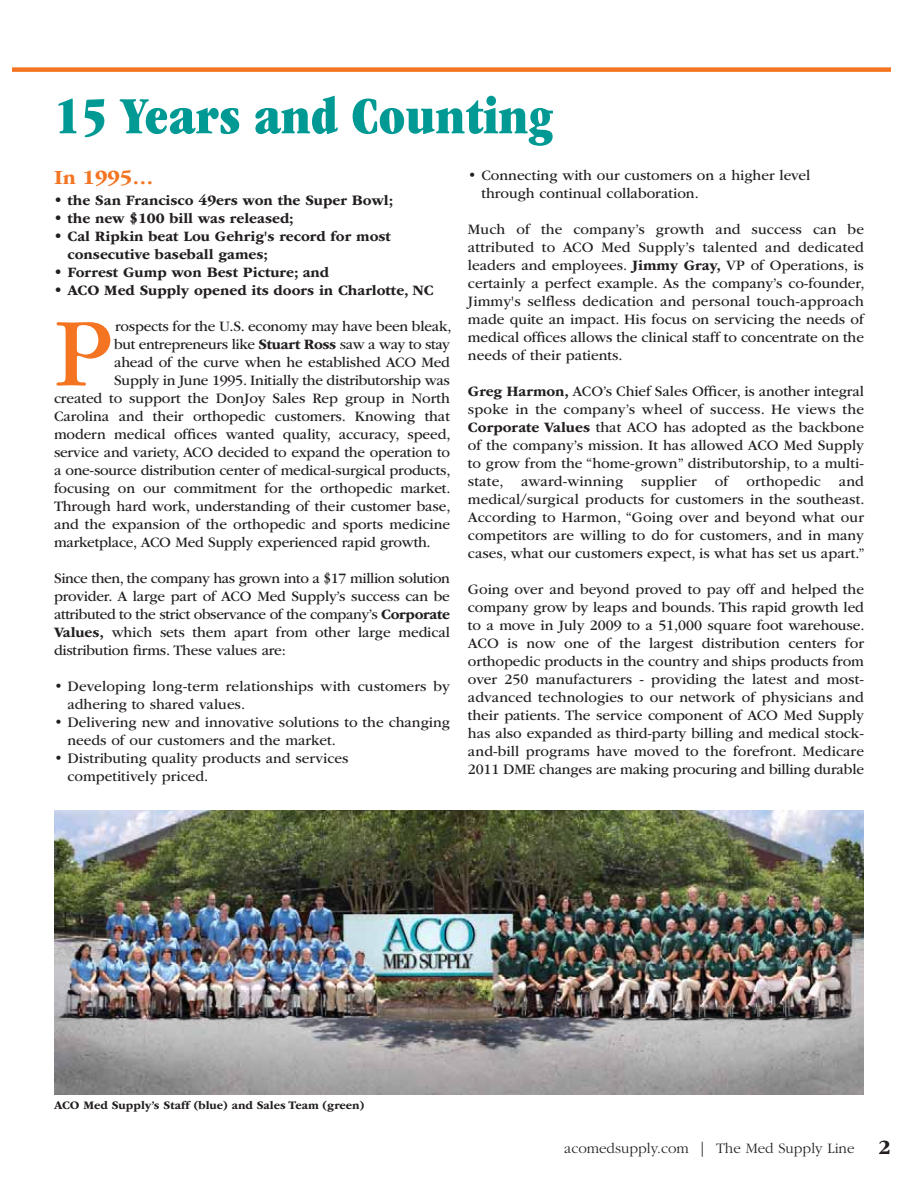
<style>
.page{position:relative;width:918px;height:1188px;background:#fff}
.page>*{position:absolute;margin:0;border:0;box-sizing:border-box;transform-origin:0 0}
.t1{font:101.25px "ITC Garamond Std";color:#f47421}
.t2{font:54px "ITC Garamond Std Ult Cond";color:#009994}
.t3{font:700 21px "ITC Garamond Std";color:#f47421}
.t4{font:15px/18px "ITC Garamond Std";letter-spacing:-.005em;color:#231f20;text-align:justify}
.t5{font:700 15px/18px "ITC Garamond Std";color:#231f20}
.t6{font:15px "ITC Garamond Std";letter-spacing:-.025em;color:#231f20}
.t7{font:300 15px "ITC Garamond Std";color:#231f20}
.t8{font:700 12px "ITC Garamond Std";color:#231f20}
.s1{font-weight:700}
.s2{font-weight:700;font-size:21px}
</style>
<div class="page">
<div style="left:12px;top:67px;width:879px;height:5px;background:#f47421"></div>
<img style="left:54px;top:811px;width:810px;height:283px">
<h2 class="t2" style="left:54px;top:95px;width:500px">15 Years and Counting</h2>
<h3 class="t3" style="left:54px;top:169px;width:101px">In 1995…</h3>
<p class="t5" style="left:54px;top:193px;width:341px">• the San Francisco 49ers won the Super Bowl;</p>
<p class="t5" style="left:54px;top:211px;width:241px">• the new $100 bill was released;</p>
<p class="t5" style="left:68px;top:229px;width:325px;text-indent:-14px">• Cal Ripkin beat Lou Gehrig's record for most consecutive baseball games;</p>
<p class="t5" style="left:54px;top:265px;width:277px">• Forrest Gump won Best Picture; and</p>
<p class="t5" style="left:54px;top:283px;width:381px">• ACO Med Supply opened its doors in Charlotte, NC</p>
<h1 class="t1" style="left:54px;top:315px;width:62px">P</h1>
<p class="t4" style="left:115px;top:319px;width:338px">rospects for the U.S. economy may have been bleak,</p>
<p class="t6" style="left:114px;top:339px;width:337px">but entrepreneurs like <span class="s1">Stuart Ross</span> saw a way to stay</p>
<p class="t4" style="left:114px;top:355px;width:337px">ahead of the curve when he established ACO Med</p>
<p class="t4" style="left:114px;top:373px;width:337px">Supply in June 1995. Initially the distributorship was</p>
<p class="t4" style="left:54px;top:391px;width:397px">created to support the DonJoy Sales Rep group in North</p>
<p class="t4" style="left:54px;top:409px;width:397px">Carolina and their orthopedic customers. Knowing that</p>
<p class="t4" style="left:54px;top:427px;width:398px">modern medical offices wanted quality, accuracy, speed,</p>
<p class="t4" style="left:54px;top:445px;width:397px">service and variety, ACO decided to expand the operation to</p>
<p class="t4" style="left:54px;top:463px;width:398px">a one-source distribution center of medical-surgical products,</p>
<p class="t4" style="left:54px;top:481px;width:398px">focusing on our commitment for the orthopedic market.</p>
<p class="t4" style="left:54px;top:499px;width:398px">Through hard work, understanding of their customer base,</p>
<p class="t4" style="left:54px;top:517px;width:398px">and the expansion of the orthopedic and sports medicine</p>
<p class="t4" style="left:54px;top:535px;width:378px">marketplace, ACO Med Supply experienced rapid growth.</p>
<p class="t4" style="left:54px;top:571px;width:397px">Since then, the company has grown into a $17 million solution provider. A large part of ACO Med Supply’s success can be attributed to the strict observance of the company’s <span class="s1">Corporate Values,</span> which sets them apart from other large medical distribution firms. These values are:</p>
<p class="t4" style="left:68px;top:679px;width:384px;text-indent:-14px">• Developing long-term relationships with customers by adhering to shared values.</p>
<p class="t4" style="left:68px;top:715px;width:384px;text-indent:-14px">• Delivering new and innovative solutions to the changing needs of our customers and the market.</p>
<p class="t4" style="left:68px;top:751px;width:282px;text-indent:-14px">• Distributing quality products and services competitively priced.</p>
<p class="t4" style="left:481px;top:168px;width:330px;text-indent:-14px">• Connecting with our customers on a higher level through continual collaboration.</p>
<p class="t4" style="left:468px;top:222px;width:398px">Much of the company’s growth and success can be attributed to ACO Med Supply’s talented and dedicated leaders and employees. <span class="s1">Jimmy Gray,</span> VP of Operations, is certainly a perfect example. As the company’s co-founder, Jimmy's selfless dedication and personal touch-approach made quite an impact. His focus on servicing the needs of medical offices allows the clinical staff to concentrate on the needs of their patients.</p>
<p class="t4" style="left:468px;top:384px;width:398px"><span class="s1">Greg Harmon,</span> ACO’s Chief Sales Officer, is another integral spoke in the company’s wheel of success. He views the <span class="s1">Corporate Values</span> that ACO has adopted as the backbone of the company’s mission. It has allowed ACO Med Supply to grow from the “home-grown” distributorship, to a multi&shy;state, award-winning supplier of orthopedic and medical/surgical products for customers in the southeast.<br>According to Harmon, “Going over and beyond what our competitors are willing to do for customers, and in many cases, what our customers expect, is what has set us apart.”</p>
<p class="t4" style="left:468px;top:582px;width:398px">Going over and beyond proved to pay off and helped the company grow by leaps and bounds. This rapid growth led to a move in July 2009 to a 51,000 square foot warehouse.<br>ACO is now one of the largest distribution centers for orthopedic products in the country and ships products from over 250 manufacturers - providing the latest and most&shy;advanced technologies to our network of physicians and their patients. The service component of ACO Med Supply has also expanded as third-party billing and medical stock&shy;and-bill programs have moved to the forefront. Medicare 2011 DME changes are making procuring and billing durable</p>
<p class="t8" style="left:54px;top:1101px;width:312px">ACO Med Supply’s Staff (blue) and Sales Team (green)</p>
<p class="t7" style="left:564px;top:1139px;width:328px">acomedsupply.com | The Med Supply Line <span class="s2">2</span></p>
</div>
